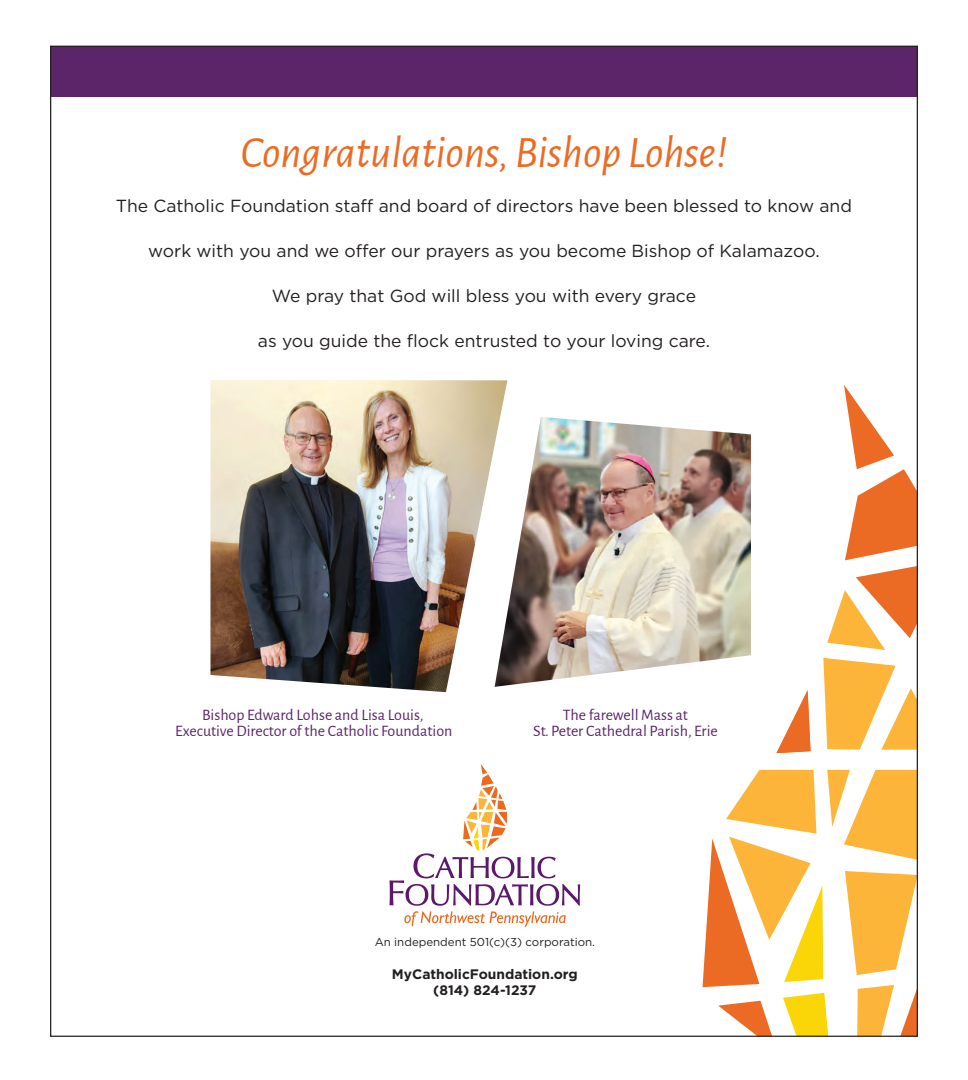
<style>
.page{position:relative;width:968px;height:1080px;background:#fff}
.page>*{position:absolute;margin:0;border:0;box-sizing:border-box;transform-origin:0 0}
.t1{font:italic 45px "Alegreya Sans";color:#eb6b25}
.t2{font:17.5px "Gotham";color:#231f20}
.t3{font:16px/16px "Alegreya Sans";color:#5c2469;text-align:center}
.t4{font:700 13.75px/16.2px "Gotham";color:#231f20;text-align:center}
.t5{font:11.5px "Gotham";color:#231f20}
</style>
<div class="page">
<svg style="left:844px;top:385px;width:72px;height:175px"></svg>
<svg style="left:776px;top:690px;width:34px;height:63px"></svg>
<svg style="left:827px;top:566px;width:89px;height:84px"></svg>
<svg style="left:823px;top:658px;width:93px;height:92px"></svg>
<svg style="left:702px;top:770px;width:214px;height:265px"></svg>
<div style="left:51px;top:46px;width:866px;height:50px;background:#5c2469"></div>
<svg style="left:389px;top:764px;width:191px;height:163px"></svg>
<img style="left:507px;top:417px;width:244px;height:269px">
<img style="left:210px;top:380px;width:297px;height:312px">
<p class="t1" style="left:240px;top:122px;width:488px">Congratulations, Bishop Lohse!</p>
<p class="t2" style="left:116px;top:194px;width:737px">The Catholic Foundation staff and board of directors have been blessed to know and</p>
<p class="t2" style="left:148px;top:239px;width:673px">work with you and we offer our prayers as you become Bishop of Kalamazoo.</p>
<p class="t2" style="left:272px;top:284px;width:425px">We pray that God will bless you with every grace</p>
<p class="t2" style="left:258px;top:329px;width:453px">as you guide the flock entrusted to your loving care.</p>
<p class="t3" style="left:175px;top:706px;width:279px">Bishop Edward Lohse and Lisa Louis,<br>Executive Director of the Catholic Foundation</p>
<p class="t3" style="left:533px;top:706px;width:186px">The farewell Mass at<br>St. Peter Cathedral Parish, Erie</p>
<p class="t5" style="left:375px;top:935px;width:222px">An independent 501(c)(3) corporation.</p>
<p class="t4" style="left:392px;top:966px;width:187px">MyCatholicFoundation.org (814) 824-1237</p>
</div>
